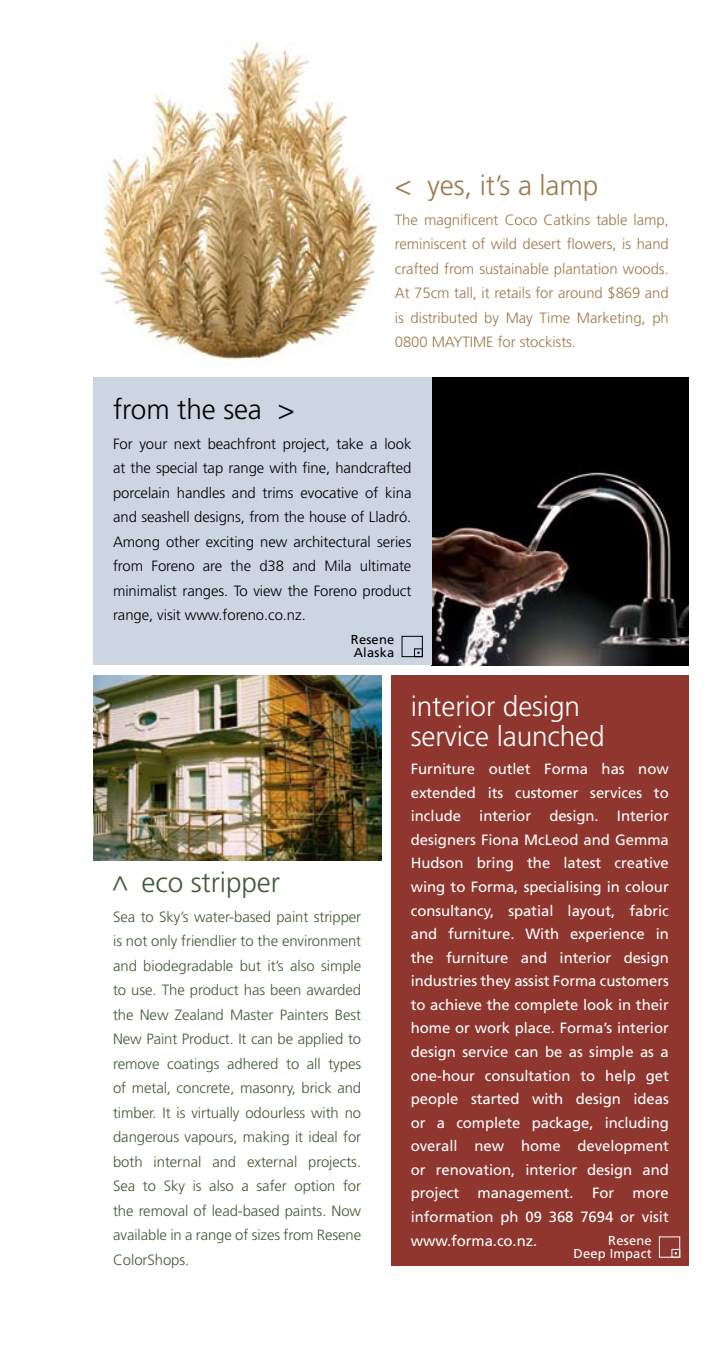
<style>
.page{position:relative;width:728px;height:1358px;background:#fff}
.page>*{position:absolute;margin:0;border:0;box-sizing:border-box;transform-origin:0 0}
.t1{font:300 28px/29.8px "Frutiger";letter-spacing:-.005em;color:#fff}
.t2{font:300 28px "Frutiger";letter-spacing:-.005em;color:#9d794c}
.t3{font:300 28px "Frutiger";letter-spacing:-.005em;color:#425a37}
.t4{font:300 28px "Frutiger";letter-spacing:-.005em;color:#000}
.t5{font:14.88px/23.6px "Frutiger";letter-spacing:-.005em;color:#fff;text-align:justify}
.t6{font:300 14.88px/24.5px "Frutiger";letter-spacing:-.005em;color:#425a37;text-align:justify}
.t7{font:300 14.88px/24.5px "Frutiger";letter-spacing:-.005em;color:#000;text-align:justify}
.t8{font:300 14.88px/24.5px "Frutiger";letter-spacing:-.005em;color:#9d794c;text-align:justify}
.t9{font:12.95px/13px "Frutiger";letter-spacing:.015em;color:#fff;text-align:right}
.t10{font:12.95px/13px "Frutiger";letter-spacing:.015em;color:#000}
</style>
<div class="page">
<img style="left:431px;top:377px;width:258px;height:288px">
<img style="left:100px;top:42px;width:281px;height:323px">
<div style="left:391px;top:675px;width:298px;height:590px;background:#8f362f"></div>
<div style="left:93px;top:377px;width:338px;height:288px;background:#ccd5e2"></div>
<img style="left:93px;top:675px;width:288px;height:185px">
<div style="left:659px;top:1236px;width:21px;height:21px;border:1px solid #fff"></div>
<div style="left:672px;top:1248px;width:8px;height:9px;border:1px solid #fff"></div>
<div style="left:402px;top:636px;width:21px;height:21px;border:1px solid #000"></div>
<div style="left:414px;top:648px;width:9px;height:9px;border:1px solid #000"></div>
<h1 class="t2" style="left:395px;top:170px;width:205px">&lt; yes, it’s a lamp</h1>
<p class="t8" style="left:395px;top:208px;width:275px">The magnificent Coco Catkins table lamp, reminiscent of wild desert flowers, is hand crafted from sustainable plantation woods.<br>At 75cm tall, it retails for around $869 and is distributed by May Time Marketing, ph 0800 MAYTIME for stockists.</p>
<h1 class="t4" style="left:113px;top:393px;width:183px">from the sea &gt;</h1>
<p class="t7" style="left:113px;top:431px;width:300px">For your next beachfront project, take a look at the special tap range with fine, handcrafted porcelain handles and trims evocative of kina and seashell designs, from the house of Lladró.<br>Among other exciting new architectural series from Foreno are the d38 and Mila ultimate minimalist ranges. To view the Foreno product range, visit www.foreno.co.nz.</p>
<p class="t10" style="left:351px;top:633px;width:45px">Resene<br>Alaska</p>
<h1 class="t3" style="left:139px;top:875px;width:18px;rotate:90deg">&lt;</h1>
<h1 class="t3" style="left:142px;top:866px;width:140px">eco stripper</h1>
<p class="t6" style="left:113px;top:904px;width:250px">Sea to Sky’s water-based paint stripper is not only friendlier to the environment and biodegradable but it’s also simple to use. The product has been awarded the New Zealand Master Painters Best New Paint Product. It can be applied to remove coatings adhered to all types of metal, concrete, masonry, brick and timber. It is virtually odourless with no dangerous vapours, making it ideal for both internal and external projects.<br>Sea to Sky is also a safer option for the removal of lead-based paints. Now available in a range of sizes from Resene ColorShops.</p>
<h1 class="t1" style="left:411px;top:691px;width:195px">interior design service launched</h1>
<p class="t5" style="left:411px;top:757px;width:259px">Furniture outlet Forma has now extended its customer services to include interior design. Interior designers Fiona McLeod and Gemma Hudson bring the latest creative wing to Forma, specialising in colour consultancy, spatial layout, fabric and furniture. With experience in the furniture and interior design industries they assist Forma customers to achieve the complete look in their home or work place. Forma’s interior design service can be as simple as a one-hour consultation to help get people started with design ideas or a complete package, including overall new home development or renovation, interior design and project management. For more information ph 09 368 7694 or visit www.forma.co.nz.</p>
<p class="t9" style="left:573px;top:1233px;width:80px">Resene<br>Deep Impact</p>
</div>
